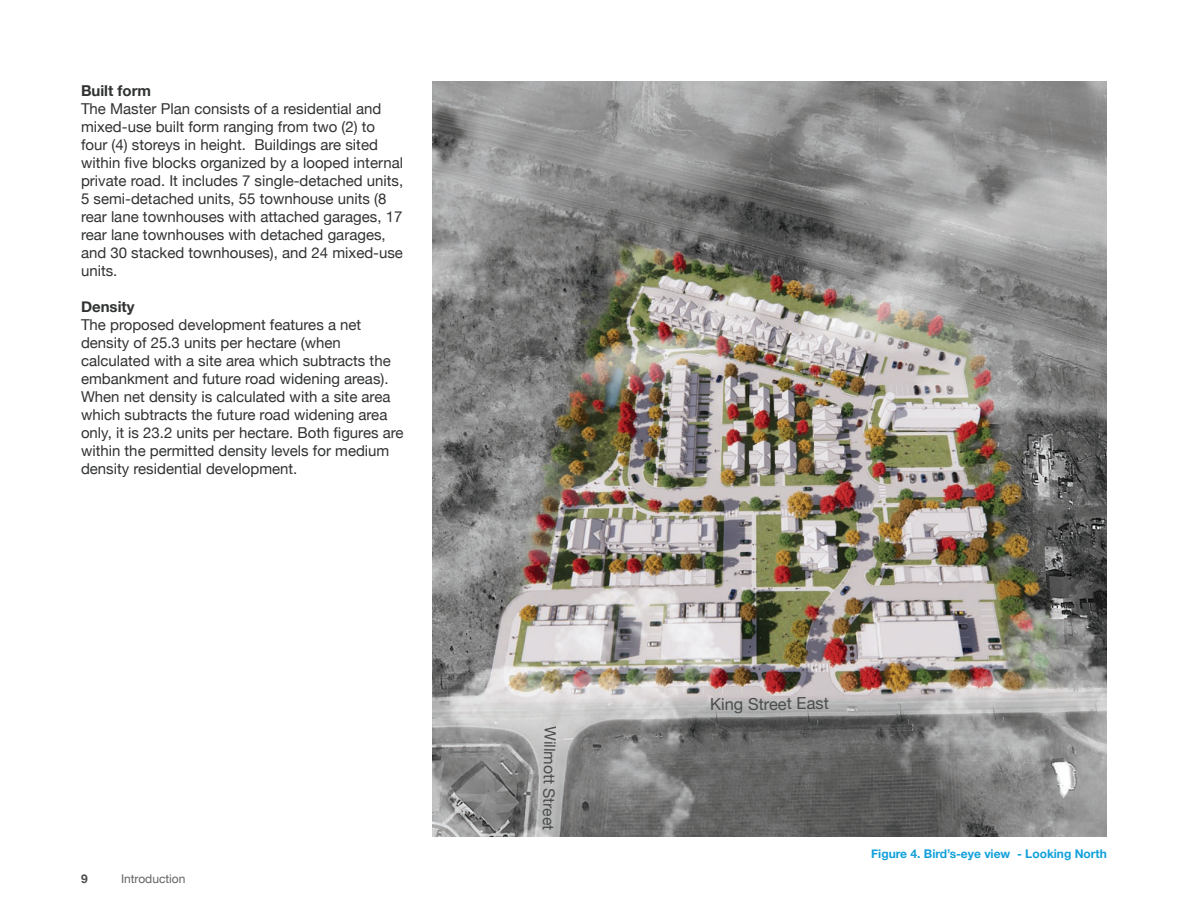
<style>
.page{position:relative;width:1188px;height:918px;background:#fff}
.page>*{position:absolute;margin:0;border:0;box-sizing:border-box;transform-origin:0 0}
.t1{font:16.5px "Helvetica Neue";color:#4b4c4d}
.t2{font:15.75px "Helvetica Neue";color:#4b4c4d}
.t3{font:15px/18px "Helvetica Neue";color:#313232}
.t4{font:700 15px "Helvetica Neue";color:#313232}
.t5{font:700 12px "Helvetica Neue";color:#12a0db}
.t6{font:12px "Helvetica Neue";color:#636366}
.t7{font:700 12px "Helvetica Neue";color:#4b4c4d}
</style>
<div class="page">
<img style="left:432px;top:81px;width:675px;height:756px">
<p class="t4" style="left:81px;top:81px;width:72px">Built form</p>
<p class="t3" style="left:81px;top:99px;width:324px">The Master Plan consists of a residential and mixed-use built form ranging from two (2) to four (4) storeys in height. Buildings are sited within five blocks organized by a looped internal private road. It includes 7 single-detached units, 5 semi-detached units, 55 townhouse units (8 rear lane townhouses with attached garages, 17 rear lane townhouses with detached garages, and 30 stacked townhouses), and 24 mixed-use units.</p>
<p class="t4" style="left:81px;top:297px;width:55px">Density</p>
<p class="t3" style="left:81px;top:315px;width:324px">The proposed development features a net density of 25.3 units per hectare (when calculated with a site area which subtracts the embankment and future road widening areas).<br>When net density is calculated with a site area which subtracts the future road widening area only, it is 23.2 units per hectare. Both figures are within the permitted density levels for medium density residential development.</p>
<p class="t7" style="left:81px;top:872px;width:8px">9</p>
<p class="t6" style="left:121px;top:872px;width:66px">Introduction</p>
<p class="t2" style="left:560px;top:727px;width:105px;rotate:91deg">Willmott Street</p>
<p class="t1" style="left:710px;top:695px;width:120px;rotate:-1deg">King Street East</p>
<p class="t5" style="left:871px;top:846px;width:237px">Figure 4. Bird’s-eye view - Looking North</p>
</div>
